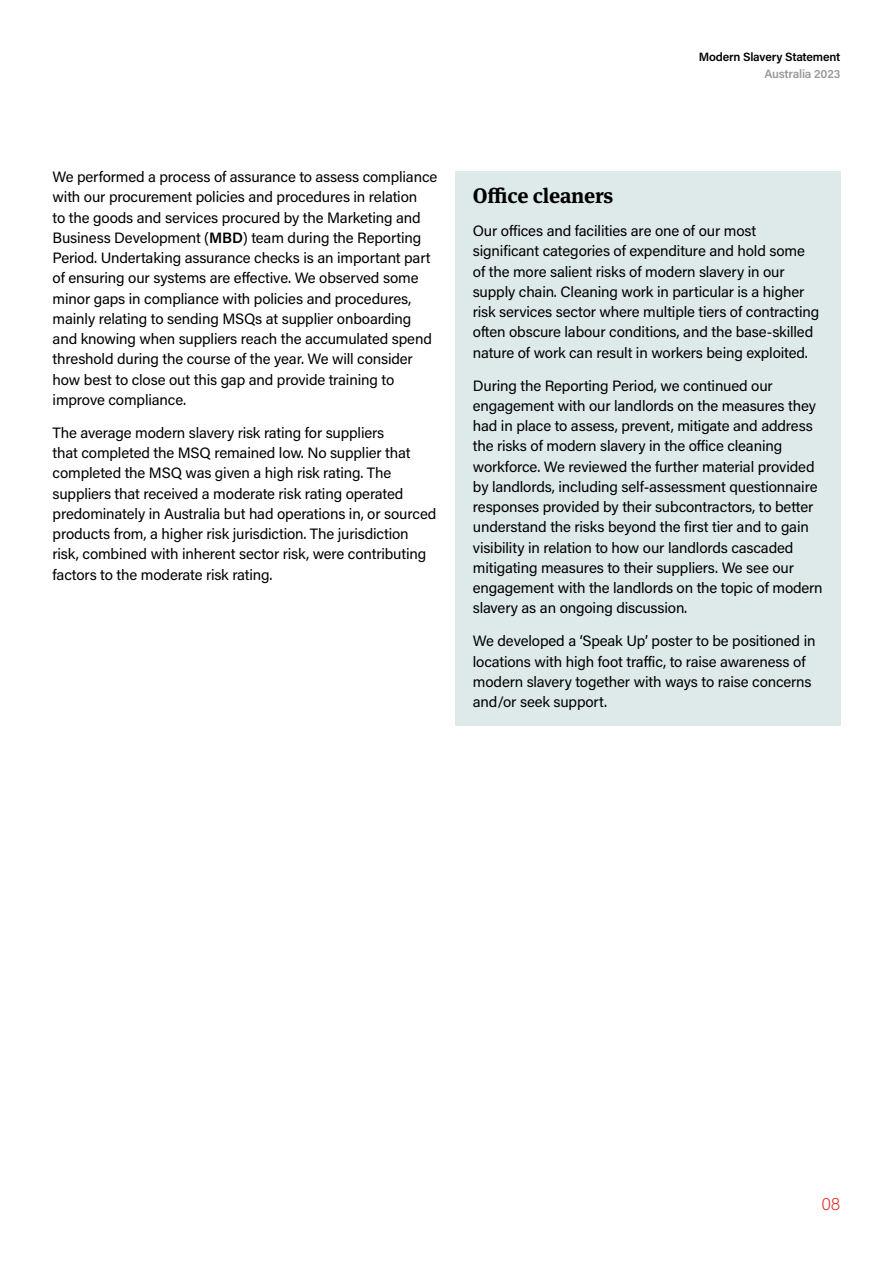
<style>
.page{position:relative;width:893px;height:1263px;background:#fff}
.page>*{position:absolute;margin:0;border:0;box-sizing:border-box;transform-origin:0 0}
.t1{font:700 21px "Meta Serif Pro";letter-spacing:-.01em;color:#000}
.t2{font:200 18px "Acumin Pro";color:#dd2720}
.t3{font:15px/20.2px "Acumin Pro";letter-spacing:-.01em;color:#000}
.t4{font:600 12px "Acumin Pro";letter-spacing:-.02em;color:#000}
.t5{font:600 12px "Acumin Pro";letter-spacing:-.02em;color:#999}
.s1{font-weight:600}
</style>
<div class="page">
<div style="left:455px;top:171px;width:385px;height:555px;background:#deeae9"></div>
<p class="t4" style="left:699px;top:49px;width:143px">Modern Slavery Statement</p>
<p class="t5" style="left:764px;top:65px;width:77px">Australia 2023</p>
<p class="t3" style="left:53px;top:166px;width:386px">We performed a process of assurance to assess compliance with our procurement policies and procedures in relation<br>to the goods and services procured by the Marketing and Business Development (<span class="s1">MBD</span>) team during the Reporting Period. Undertaking assurance checks is an important part of ensuring our systems are effective. We observed some minor gaps in compliance with policies and procedures, mainly relating to sending MSQs at supplier onboarding and knowing when suppliers reach the accumulated spend threshold during the course of the year. We will consider how best to close out this gap and provide training to improve compliance.</p>
<p class="t3" style="left:53px;top:422px;width:385px">The average modern slavery risk rating for suppliers<br>that completed the MSQ remained low. No supplier that completed the MSQ was given a high risk rating. The suppliers that received a moderate risk rating operated predominately in Australia but had operations in, or sourced products from, a higher risk jurisdiction. The jurisdiction risk, combined with inherent sector risk, were contributing factors to the moderate risk rating.</p>
<h1 class="t1" style="left:473px;top:179px;width:142px">Office cleaners</h1>
<p class="t3" style="left:473px;top:220px;width:348px">Our offices and facilities are one of our most significant categories of expenditure and hold some of the more salient risks of modern slavery in our supply chain. Cleaning work in particular is a higher risk services sector where multiple tiers of contracting often obscure labour conditions, and the base-skilled nature of work can result in workers being exploited.</p>
<p class="t3" style="left:473px;top:375px;width:351px">During the Reporting Period, we continued our engagement with our landlords on the measures they had in place to assess, prevent, mitigate and address the risks of modern slavery in the office cleaning workforce. We reviewed the further material provided by landlords, including self-assessment questionnaire responses provided by their subcontractors, to better understand the risks beyond the first tier and to gain visibility in relation to how our landlords cascaded mitigating measures to their suppliers. We see our engagement with the landlords on the topic of modern slavery as an ongoing discussion.</p>
<p class="t3" style="left:473px;top:630px;width:344px">We developed a ‘Speak Up’ poster to be positioned in locations with high foot traffic, to raise awareness of modern slavery together with ways to raise concerns and/or seek support.</p>
<p class="t2" style="left:821px;top:1192px;width:20px">08</p>
</div>
